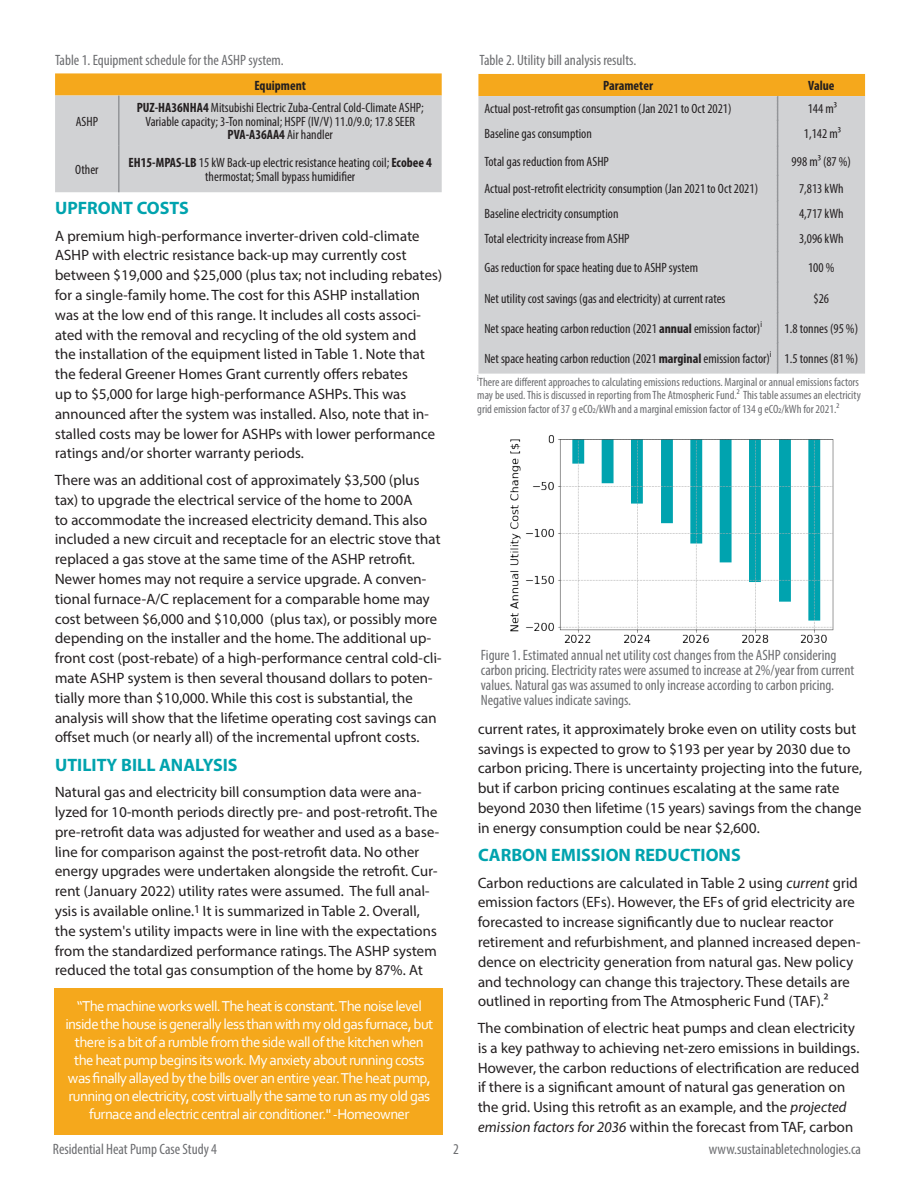
<style>
.page{position:relative;width:918px;height:1188px;background:#fff}
.page>*{position:absolute;margin:0;border:0;box-sizing:border-box;transform-origin:0 0}
.t1{font:700 18px "Myriad Pro";color:#00a3ae}
.t2{font:15px/19.8px "Myriad Pro";letter-spacing:-.005em;color:#231f20}
.t3{font:15px/18px "Corbel";letter-spacing:-.04em;color:#fff;text-align:center}
.t4{font:condensed 15px/15px "Myriad Pro";color:#6c6d70}
.t5{font:condensed 13.5px/13.5px "Myriad Pro";color:#231f20;text-align:center}
.t6{font:700 condensed 13.5px "Myriad Pro";color:#231f20}
.t7{font:condensed 12px/13.5px "Myriad Pro";color:#6c6d70}
.s1{font-weight:700}
.s2{font-weight:400}
.s3{font-style:italic}
</style>
<div class="page">
<svg style="left:55px;top:73px;width:387px;height:119px;background:#d7cab2"></svg>
<hr style="left:118px;top:96px;width:2px;height:50px;background:#939598">
<hr style="left:118px;top:146px;width:2px;height:46px;background:#939598">
<div style="left:54px;top:989px;width:389px;height:146px;background:#f5a81c"></div>
<svg style="left:478px;top:74px;width:387px;height:300px;background:#d3cec6"></svg>
<img style="left:510px;top:435px;width:324px;height:208px">
<p class="t4" style="left:55px;top:53px;width:230px">Table 1. Equipment schedule for the ASHP system.</p>
<p class="t6" style="left:254px;top:77px;width:53px">Equipment</p>
<p class="t5" style="left:76px;top:114px;width:24px">ASHP</p>
<p class="t5" style="left:137px;top:101px;width:289px"><span class="s1">PUZ-HA36NHA4</span> Mitsubishi Electric Zuba-Central Cold-Climate ASHP;<br>Variable capacity; 3-Ton nominal; HSPF (IV/V) 11.0/9.0; 17.8 SEER</p>
<p class="t6" style="left:228px;top:126px;width:107px">PVA-A36AA4 <span class="s2">Air handler</span></p>
<p class="t5" style="left:75px;top:163px;width:25px">Other</p>
<p class="t5" style="left:128px;top:156px;width:305px"><span class="s1">EH15-MPAS-LB</span> 15 kW Back-up electric resistance heating coil; <span class="s1">Ecobee 4 </span>thermostat; Small bypass humidifier</p>
<p class="t1" style="left:55px;top:196px;width:135px">UPFRONT COSTS</p>
<p class="t2" style="left:55px;top:225px;width:389px">A premium high-performance inverter-driven cold-climate ASHP with electric resistance back-up may currently cost between $19,000 and $25,000 (plus tax; not including rebates) for a single-family home. The cost for this ASHP installation was at the low end of this range. It includes all costs associ&shy;ated with the removal and recycling of the old system and<br>the installation of the equipment listed in Table 1. Note that the federal Greener Homes Grant currently offers rebates<br>up to $5,000 for large high-performance ASHPs. This was announced after the system was installed. Also, note that in&shy;stalled costs may be lower for ASHPs with lower performance ratings and/or shorter warranty periods.</p>
<p class="t2" style="left:55px;top:470px;width:389px">There was an additional cost of approximately $3,500 (plus tax) to upgrade the electrical service of the home to 200A<br>to accommodate the increased electricity demand. This also included a new circuit and receptacle for an electric stove that replaced a gas stove at the same time of the ASHP retrofit.<br>Newer homes may not require a service upgrade. A conven&shy;tional furnace-A/C replacement for a comparable home may cost between $6,000 and $10,000 (plus tax), or possibly more depending on the installer and the home. The additional up&shy;front cost (post-rebate) of a high-performance central cold-cli&shy;mate ASHP system is then several thousand dollars to poten&shy;tially more than $10,000. While this cost is substantial, the analysis will show that the lifetime operating cost savings can offset much (or nearly all) of the incremental upfront costs.</p>
<p class="t1" style="left:55px;top:753px;width:184px">UTILITY BILL ANALYSIS</p>
<p class="t2" style="left:55px;top:782px;width:387px">Natural gas and electricity bill consumption data were ana&shy;lyzed for 10-month periods directly pre- and post-retrofit. The pre-retrofit data was adjusted for weather and used as a base&shy;line for comparison against the post-retrofit data. No other energy upgrades were undertaken alongside the retrofit. Cur&shy;rent (January 2022) utility rates were assumed. The full anal&shy;ysis is available online.<sup>1</sup> It is summarized in Table 2. Overall, the system's utility impacts were in line with the expectations from the standardized performance ratings. The ASHP system reduced the total gas consumption of the home by 87%. At</p>
<p class="t3" style="left:65px;top:997px;width:370px">“The machine works well. The heat is constant. The noise level inside the house is generally less than with my old gas furnace, but there is a bit of a rumble from the side wall of the kitchen when the heat pump begins its work. My anxiety about running costs was finally allayed by the bills over an entire year. The heat pump, running on electricity, cost virtually the same to run as my old gas furnace and electric central air conditioner." -Homeowner</p>
<p class="t4" style="left:480px;top:53px;width:158px">Table 2. Utility bill analysis results.</p>
<p class="t6" style="left:603px;top:77px;width:51px">Parameter</p>
<p class="t6" style="left:808px;top:77px;width:28px">Value</p>
<p class="t5" style="left:484px;top:102px;width:249px">Actual post-retrofit gas consumption (Jan 2021 to Oct 2021)</p>
<p class="t5" style="left:808px;top:102px;width:31px">144 m3</p>
<p class="t5" style="left:484px;top:127px;width:109px">Baseline gas consumption</p>
<p class="t5" style="left:804px;top:127px;width:39px">1,142 m3</p>
<p class="t5" style="left:484px;top:155px;width:126px">Total gas reduction from ASHP</p>
<p class="t5" style="left:792px;top:155px;width:61px">998 m3 (87 %)</p>
<p class="t5" style="left:484px;top:182px;width:275px">Actual post-retrofit electricity consumption (Jan 2021 to Oct 2021)</p>
<p class="t5" style="left:799px;top:182px;width:46px">7,813 kWh</p>
<p class="t5" style="left:484px;top:206px;width:136px">Baseline electricity consumption</p>
<p class="t5" style="left:799px;top:206px;width:46px">4,717 kWh</p>
<p class="t5" style="left:484px;top:232px;width:147px">Total electricity increase from ASHP</p>
<p class="t5" style="left:799px;top:232px;width:46px">3,096 kWh</p>
<p class="t5" style="left:484px;top:261px;width:215px">Gas reduction for space heating due to ASHP system</p>
<p class="t5" style="left:808px;top:261px;width:28px">100 %</p>
<p class="t5" style="left:484px;top:291px;width:243px">Net utility cost savings (gas and electricity) at current rates</p>
<p class="t5" style="left:814px;top:291px;width:17px">$26</p>
<p class="t5" style="left:484px;top:321px;width:279px">Net space heating carbon reduction (2021 <span class="s1">annual</span> emission factor)<sup>i</sup></p>
<p class="t5" style="left:785px;top:321px;width:75px">1.8 tonnes (95 %)</p>
<p class="t5" style="left:484px;top:352px;width:289px">Net space heating carbon reduction (2021 <span class="s1">marginal</span> emission factor)<sup>i</sup></p>
<p class="t5" style="left:785px;top:352px;width:75px">1.5 tonnes (81 %)</p>
<p class="t7" style="left:477px;top:375px;width:385px"><sup>i</sup>There are different approaches to calculating emissions reductions. Marginal or annual emissions factors may be used. This is discussed in reporting from The Atmospheric Fund.2 This table assumes an electricity grid emission factor of 37 g eCO2/kWh and a marginal emission factor of 134 g eCO2/kWh for 2021.2</p>
<p class="t4" style="left:481px;top:648px;width:375px">Figure 1. Estimated annual net utility cost changes from the ASHP considering carbon pricing. Electricity rates were assumed to increase at 2%/year from current values. Natural gas was assumed to only increase according to carbon pricing.<br>Negative values indicate savings.</p>
<p class="t2" style="left:478px;top:719px;width:386px">current rates, it approximately broke even on utility costs but savings is expected to grow to $193 per year by 2030 due to carbon pricing. There is uncertainty projecting into the future, but if carbon pricing continues escalating at the same rate beyond 2030 then lifetime (15 years) savings from the change in energy consumption could be near $2,600.</p>
<p class="t1" style="left:478px;top:843px;width:264px">CARBON EMISSION REDUCTIONS</p>
<p class="t2" style="left:478px;top:873px;width:385px">Carbon reductions are calculated in Table 2 using <span class="s3">current</span> grid emission factors (EFs). However, the EFs of grid electricity are forecasted to increase significantly due to nuclear reactor retirement and refurbishment, and planned increased depen&shy;dence on electricity generation from natural gas. New policy and technology can change this trajectory. These details are outlined in reporting from The Atmospheric Fund (TAF).2</p>
<p class="t2" style="left:478px;top:1018px;width:384px">The combination of electric heat pumps and clean electricity is a key pathway to achieving net-zero emissions in buildings.<br>However, the carbon reductions of electrification are reduced if there is a significant amount of natural gas generation on the grid. Using this retrofit as an example, and the <span class="s3">projected emission factors for 2036</span> within the forecast from TAF, carbon</p>
<p class="t4" style="left:53px;top:1141px;width:166px">Residential Heat Pump Case Study 4</p>
<p class="t4" style="left:453px;top:1141px;width:7px">2</p>
<p class="t4" style="left:709px;top:1141px;width:154px">www.sustainabletechnologies.ca</p>
</div>
